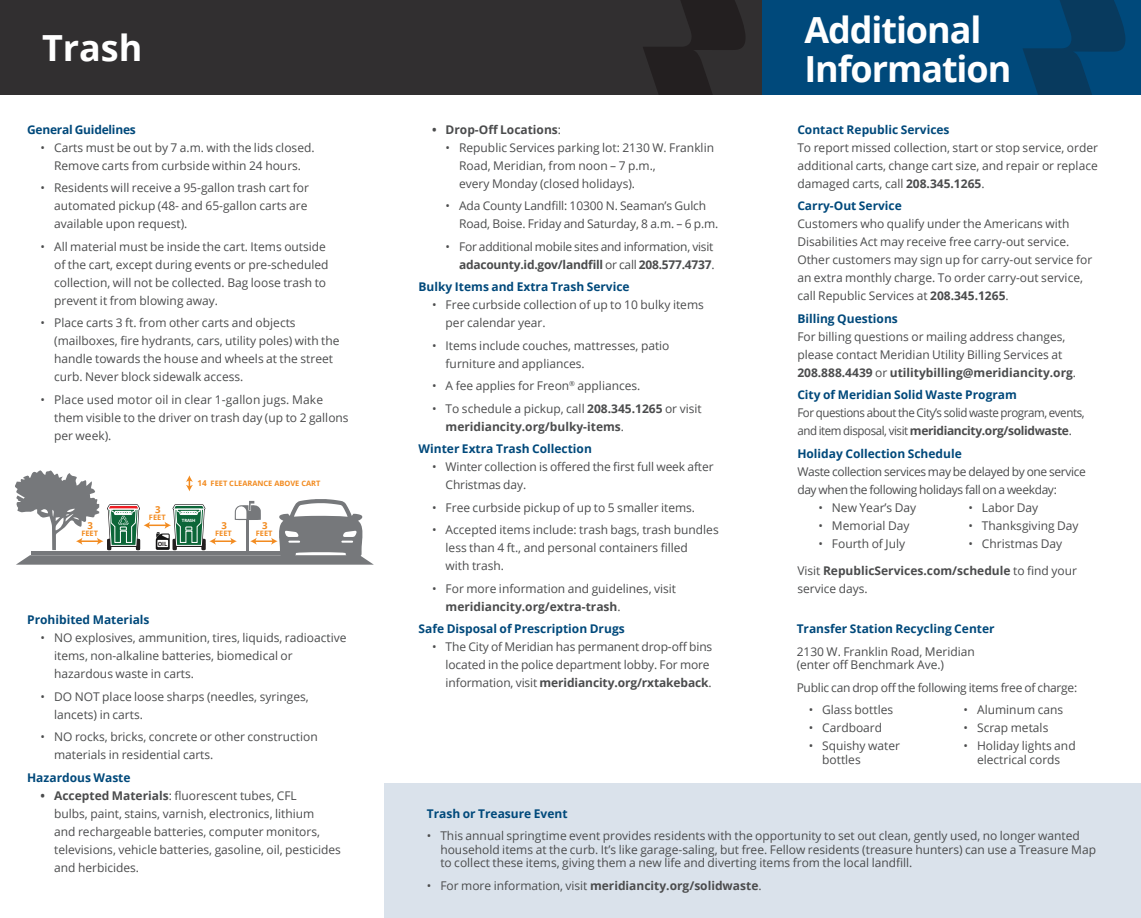
<style>
.page{position:relative;width:1141px;height:918px;background:#fff}
.page>*{position:absolute;margin:0;border:0;box-sizing:border-box;transform-origin:0 0}
.t1{font:700 36px/39px "Open Sans";letter-spacing:-.03em;color:#fff}
.t2{font:12px/18px "Open Sans";color:#4b4c4d}
.t3{font:700 12px "Open Sans";color:#00497b}
.t4{font:700 12px/18px "Open Sans";color:#4b4c4d}
.t5{font:12px/18px "Open Sans";letter-spacing:-.02em;color:#4b4c4d;text-align:right}
.t6{font:12px/18px "Open Sans";letter-spacing:-.035em;color:#4b4c4d;scale:.96 1}
.t7{font:12px/18px "Open Sans";letter-spacing:-.03em;color:#4b4c4d}
.t8{font:700 12px "Open Sans";letter-spacing:-.02em;color:#00497b}
.t9{font:700 9.6px "Open Sans";color:#f28b20}
.t10{font:700 7.5px "Open Sans";color:#f28b20}
.t11{font:700 5.85px "Open Sans";color:#231f20}
.t12{font:700 4.35px "Open Sans";letter-spacing:-.025em;color:#fff}
.s1{font-size:8.1px}
.s2{font-weight:700}
.s3{font-weight:400}
</style>
<div class="page">
<div style="left:385px;top:783px;width:756px;height:135px;background:#dae2eb"></div>
<div style="left:0;top:0;width:763px;height:94px;background:#312f30"></div>
<svg style="left:643px;top:0;width:102px;height:94px"></svg>
<div style="left:762px;top:0;width:379px;height:95px;background:#00497b"></div>
<svg style="left:1023px;top:0;width:102px;height:95px"></svg>
<svg style="left:15px;top:470px;width:359px;height:95px"></svg>
<h1 class="t1" style="left:42px;top:27px;width:102px">Trash</h1>
<p class="t8" style="left:27px;top:121px;width:110px">General Guidelines</p>
<p class="t2" style="left:41px;top:138px;width:275px;text-align:center">• Carts must be out by 7 a.m. with the lids closed.<br>Remove carts from curbside within 24 hours.</p>
<p class="t2" style="left:54px;top:178px;width:256px;text-indent:-14px">• Residents will receive a 95-gallon trash cart for automated pickup (48- and 65-gallon carts are available upon request).</p>
<p class="t2" style="left:54px;top:237px;width:276px;text-indent:-14px">• All material must be inside the cart. Items outside of the cart, except during events or pre-scheduled collection, will not be collected. Bag loose trash to prevent it from blowing away.</p>
<p class="t2" style="left:54px;top:313px;width:287px;text-indent:-14px">• Place carts 3 ft. from other carts and objects (mailboxes, fire hydrants, cars, utility poles) with the handle towards the house and wheels at the street curb. Never block sidewalk access.</p>
<p class="t2" style="left:54px;top:390px;width:296px;text-indent:-14px">• Place used motor oil in clear 1-gallon jugs. Make them visible to the driver on trash day (up to 2 gallons per week).</p>
<p class="t9" style="left:88px;top:519px;width:7px">3</p>
<p class="t10" style="left:81px;top:528px;width:18px">FEET</p>
<p class="t9" style="left:155px;top:503px;width:7px">3</p>
<p class="t10" style="left:149px;top:512px;width:18px">FEET</p>
<p class="t11" style="left:158px;top:539px;width:11px">OIL</p>
<p class="t10" style="left:197px;top:478px;width:125px"><span class="s1">14</span> FEET CLEARANCE ABOVE CART</p>
<p class="t12" style="left:182px;top:517px;width:15px">TRASH</p>
<p class="t9" style="left:221px;top:519px;width:7px">3</p>
<p class="t10" style="left:215px;top:528px;width:18px">FEET</p>
<p class="t9" style="left:262px;top:519px;width:7px">3</p>
<p class="t10" style="left:256px;top:528px;width:18px">FEET</p>
<p class="t3" style="left:27px;top:611px;width:124px">Prohibited Materials</p>
<p class="t2" style="left:54px;top:628px;width:294px;text-indent:-14px">• NO explosives, ammunition, tires, liquids, radioactive items, non-alkaline batteries, biomedical or hazardous waste in carts.</p>
<p class="t2" style="left:54px;top:687px;width:256px;text-indent:-14px">• DO NOT place loose sharps (needles, syringes, lancets) in carts.</p>
<p class="t2" style="left:54px;top:727px;width:265px;text-indent:-14px">• NO rocks, bricks, concrete or other construction materials in residential carts.</p>
<p class="t3" style="left:27px;top:769px;width:105px">Hazardous Waste</p>
<p class="t2" style="left:54px;top:786px;width:288px;text-indent:-14px"><span class="s2">• Accepted Materials</span>: fluorescent tubes, CFL<br>bulbs, paint, stains, varnish, electronics, lithium<br>and rechargeable batteries, computer monitors, televisions, vehicle batteries, gasoline, oil, pesticides and herbicides.</p>
<p class="t4" style="left:432px;top:120px;width:131px">• Drop-Off Locations<span class="s3">:</span></p>
<p class="t2" style="left:459px;top:138px;width:256px;text-indent:-14px">• Republic Services parking lot: 2130 W. Franklin<br>Road, Meridian, from noon – 7 p.m.,<br>every Monday (closed holidays).</p>
<p class="t2" style="left:459px;top:196px;width:261px;text-indent:-14px">• Ada County Landfill: 10300 N. Seaman’s Gulch<br>Road, Boise. Friday and Saturday, 8 a.m. – 6 p.m.</p>
<p class="t5" style="left:446px;top:237px;width:270px">• For additional mobile sites and information, visit <span class="s2">adacounty.id.gov/landfill</span> or call <span class="s2">208.577.4737</span>.</p>
<p class="t3" style="left:418px;top:278px;width:213px">Bulky Items and Extra Trash Service</p>
<p class="t2" style="left:446px;top:295px;width:260px;text-indent:-14px">• Free curbside collection of up to 10 bulky items per calendar year.</p>
<p class="t2" style="left:446px;top:336px;width:225px;text-indent:-14px">• Items include couches, mattresses, patio furniture and appliances.</p>
<p class="t2" style="left:432px;top:376px;width:210px">• A fee applies for Freon<sup>®</sup> appliances.</p>
<p class="t4" style="left:445px;top:399px;width:258px;text-indent:-14px"><span class="s3">• To schedule a pickup, call</span> 208.345.1265 <span class="s3">or visit </span>meridiancity.org/bulky-items<span class="s3">.</span></p>
<p class="t3" style="left:418px;top:440px;width:175px">Winter Extra Trash Collection</p>
<p class="t2" style="left:445px;top:457px;width:269px;text-indent:-14px">• Winter collection is offered the first full week after<br>Christmas day.</p>
<p class="t2" style="left:432px;top:498px;width:265px">• Free curbside pickup of up to 5 smaller items.</p>
<p class="t2" style="left:445px;top:520px;width:275px;text-indent:-14px">• Accepted items include: trash bags, trash bundles less than 4 ft., and personal containers filled<br>with trash.</p>
<p class="t2" style="left:445px;top:579px;width:232px;text-indent:-14px">• For more information and guidelines, visit <span class="s2">meridiancity.org/extra-trash</span>.</p>
<p class="t3" style="left:418px;top:620px;width:208px">Safe Disposal of Prescription Drugs</p>
<p class="t2" style="left:445px;top:637px;width:268px;text-indent:-14px">• The City of Meridian has permanent drop-off bins located in the police department lobby. For more information, visit <span class="s2">meridiancity.org/rxtakeback</span>.</p>
<h1 class="t1" style="left:804px;top:9px;width:208px">Additional<br>Information</h1>
<p class="t3" style="left:797px;top:121px;width:154px">Contact Republic Services</p>
<p class="t2" style="left:797px;top:138px;width:302px;text-align:justify">To report missed collection, start or stop service, order additional carts, change cart size, and repair or replace damaged carts, call <span class="s2">208.345.1265</span>.</p>
<p class="t3" style="left:797px;top:197px;width:106px">Carry-Out Service</p>
<p class="t2" style="left:797px;top:214px;width:296px">Customers who qualify under the Americans with Disabilities Act may receive free carry-out service.<br>Other customers may sign up for carry-out service for an extra monthly charge. To order carry-out service, call Republic Services at <span class="s2">208.345.1265</span>.</p>
<p class="t3" style="left:797px;top:310px;width:102px">Billing Questions</p>
<p class="t2" style="left:797px;top:327px;width:280px">For billing questions or mailing address changes, please contact Meridian Utility Billing Services at<br><span class="s2">208.888.4439</span> or <span class="s2">utilitybilling@meridiancity.org</span>.</p>
<p class="t3" style="left:797px;top:386px;width:221px">City of Meridian Solid Waste Program</p>
<p class="t6" style="left:797px;top:403px;width:301px">For questions about the City’s solid waste program, events, and item disposal, visit <span class="s2">meridiancity.org/solidwaste</span>.</p>
<p class="t3" style="left:797px;top:445px;width:166px">Holiday Collection Schedule</p>
<p class="t7" style="left:797px;top:462px;width:290px">Waste collection services may be delayed by one service day when the following holidays fall on a weekday:</p>
<p class="t2" style="left:818px;top:498px;width:99px">• New Year’s Day</p>
<p class="t2" style="left:818px;top:516px;width:93px">• Memorial Day</p>
<p class="t2" style="left:818px;top:534px;width:88px">• Fourth of July</p>
<p class="t2" style="left:968px;top:498px;width:71px">• Labor Day</p>
<p class="t2" style="left:968px;top:516px;width:112px">• Thanksgiving Day</p>
<p class="t2" style="left:968px;top:534px;width:95px">• Christmas Day</p>
<p class="t4" style="left:797px;top:561px;width:281px"><span class="s3">Visit</span> RepublicServices.com/schedule <span class="s3">to find your service days.</span></p>
<p class="t3" style="left:796px;top:620px;width:199px">Transfer Station Recycling Center</p>
<p class="t2" style="left:796px;top:644px;width:180px;line-height:13.5px">2130 W. Franklin Road, Meridian (enter off Benchmark Ave.)</p>
<p class="t5" style="left:796px;top:678px;width:282px">Public can drop off the following items free of charge:</p>
<p class="t2" style="left:809px;top:700px;width:86px">• Glass bottles</p>
<p class="t2" style="left:809px;top:718px;width:75px">• Cardboard</p>
<p class="t2" style="left:822px;top:739px;width:79px;line-height:13.5px;text-indent:-14px">• Squishy water bottles</p>
<p class="t2" style="left:963px;top:700px;width:101px">• Aluminum cans</p>
<p class="t2" style="left:963px;top:718px;width:86px">• Scrap metals</p>
<p class="t2" style="left:963px;top:739px;width:114px;line-height:13.5px;text-align:center">• Holiday lights and electrical cords</p>
<p class="t3" style="left:427px;top:805px;width:142px">Trash or Treasure Event</p>
<p class="t2" style="left:440px;top:829px;width:657px;line-height:13.5px;text-indent:-14px">• This annual springtime event provides residents with the opportunity to set out clean, gently used, no longer wanted household items at the curb. It’s like garage-saling, but free. Fellow residents (treasure hunters) can use a Treasure Map to collect these items, giving them a new life and diverting items from the local landfill.</p>
<p class="t4" style="left:427px;top:876px;width:336px"><span class="s3">• For more information, visit</span> meridiancity.org/solidwaste<span class="s3">.</span></p>
</div>
